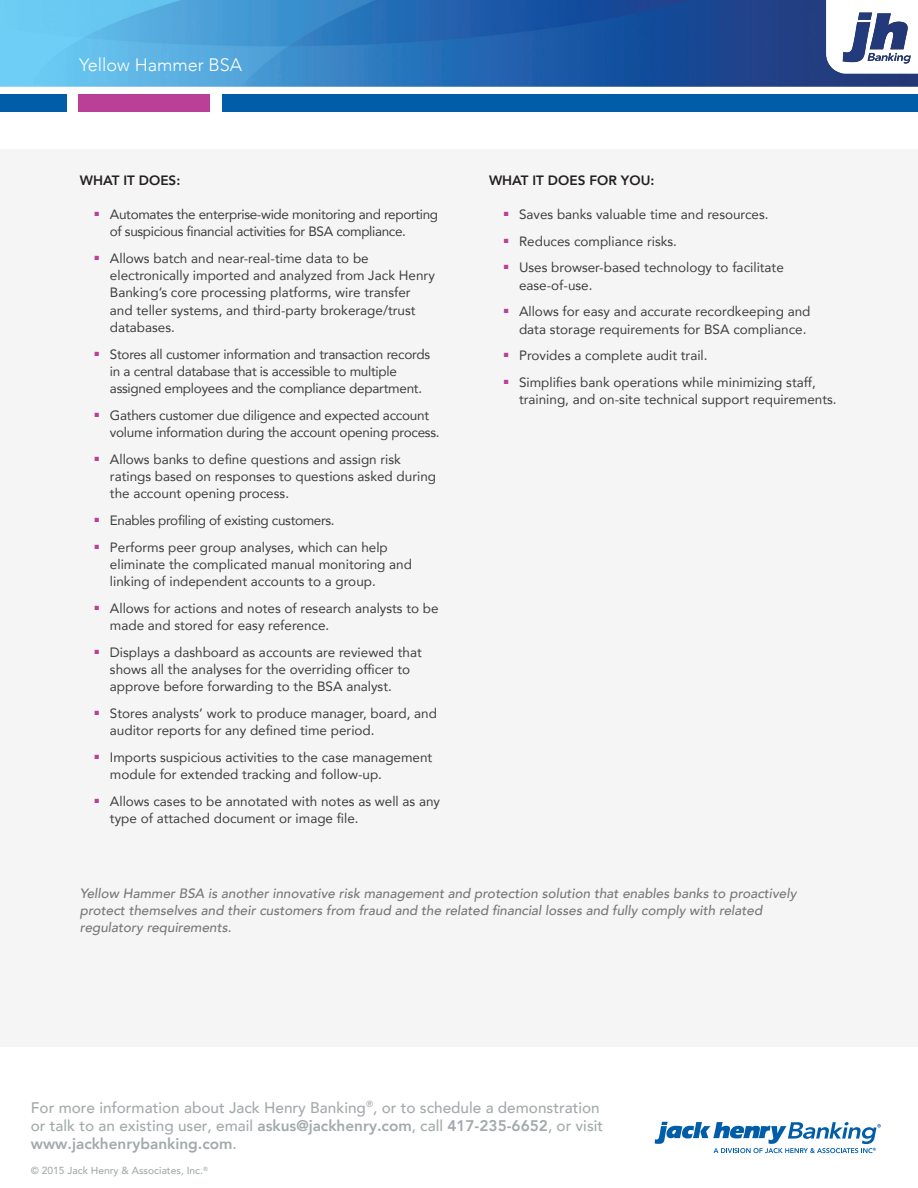
<style>
.page{position:relative;width:918px;height:1188px;background:#fff}
.page>*{position:absolute;margin:0;border:0;box-sizing:border-box;transform-origin:0 0}
.PRODUCT_NAME_-_TOP_O{font:300 18px "Avenir";color:#fff}
.t1{font:500 15.3px/18.5px "Avenir";color:#a3aaac}
.t2{font:13.5px/17.2px "Avenir";color:#3e3e3f}
.t3{font:13.5px/17.2px "Avenir";letter-spacing:-.02em;color:#3e3e3f}
.BOTTOM_CALL_OUT{font:italic 500 13.5px/17.2px "Avenir";color:#787779}
.t4{font:13.5px/17.2px "Avenir";letter-spacing:-.025em;color:#3e3e3f}
.TEXT_HEADLINE{font:800 13.5px "Avenir";color:#231f20}
.t5{font:500 10.2px "Avenir";color:#a3aaac}
.s1{font-weight:800}
</style>
<div class="page">
<div style="left:0;top:149px;width:918px;height:898px;background:#f5f5f5"></div>
<img style="left:0;top:0;width:918px;height:86px">
<div style="left:0;top:94px;width:68px;height:17px;background:#015da7"></div>
<div style="left:79px;top:94px;width:131px;height:17px;background:#ba3f97"></div>
<div style="left:222px;top:94px;width:696px;height:17px;background:#015da7"></div>
<img style="left:827px;top:0;width:91px;height:74px">
<svg style="left:655px;top:1122px;width:226px;height:31px"></svg>
<p class="PRODUCT_NAME_-_TOP_O" style="left:79px;top:54px;width:164px">Yellow Hammer BSA</p>
<p class="TEXT_HEADLINE" style="left:80px;top:169px;width:102px">WHAT IT DOES:</p>
<p class="t4" style="left:110px;top:205px;width:330px;text-indent:-15px"><sup>■</sup> Automates the enterprise-wide monitoring and reporting of suspicious financial activities for BSA compliance.</p>
<p class="t2" style="left:110px;top:249px;width:326px;text-indent:-15px"><sup>■</sup> Allows batch and near-real-time data to be electronically imported and analyzed from Jack Henry Banking’s core processing platforms, wire transfer and teller systems, and third-party brokerage/trust databases.</p>
<p class="t3" style="left:110px;top:345px;width:322px;text-indent:-15px"><sup>■</sup> Stores all customer information and transaction records in a central database that is accessible to multiple assigned employees and the compliance department.</p>
<p class="t3" style="left:110px;top:406px;width:331px;text-indent:-15px"><sup>■</sup> Gathers customer due diligence and expected account volume information during the account opening process.</p>
<p class="t2" style="left:110px;top:450px;width:328px;text-indent:-15px"><sup>■</sup> Allows banks to define questions and assign risk ratings based on responses to questions asked during the account opening process.</p>
<p class="t4" style="left:95px;top:511px;width:241px"><sup>■</sup> Enables profiling of existing customers.</p>
<p class="t2" style="left:110px;top:538px;width:304px;text-indent:-15px"><sup>■</sup> Performs peer group analyses, which can help eliminate the complicated manual monitoring and linking of independent accounts to a group.</p>
<p class="t2" style="left:110px;top:599px;width:330px;text-indent:-15px"><sup>■</sup> Allows for actions and notes of research analysts to be made and stored for easy reference.</p>
<p class="t2" style="left:110px;top:643px;width:313px;text-indent:-15px"><sup>■</sup> Displays a dashboard as accounts are reviewed that shows all the analyses for the overriding officer to approve before forwarding to the BSA analyst.</p>
<p class="t2" style="left:110px;top:704px;width:329px;text-indent:-15px"><sup>■</sup> Stores analysts’ work to produce manager, board, and auditor reports for any defined time period.</p>
<p class="t2" style="left:110px;top:748px;width:324px;text-indent:-15px"><sup>■</sup> Imports suspicious activities to the case management module for extended tracking and follow-up.</p>
<p class="t2" style="left:110px;top:792px;width:332px;text-indent:-15px"><sup>■</sup> Allows cases to be annotated with notes as well as any type of attached document or image file.</p>
<p class="TEXT_HEADLINE" style="left:489px;top:169px;width:167px">WHAT IT DOES FOR YOU:</p>
<p class="t2" style="left:504px;top:205px;width:266px"><sup>■</sup> Saves banks valuable time and resources.</p>
<p class="t2" style="left:504px;top:232px;width:175px"><sup>■</sup> Reduces compliance risks.</p>
<p class="t2" style="left:519px;top:259px;width:266px;text-indent:-15px"><sup>■</sup> Uses browser-based technology to facilitate ease-of-use.</p>
<p class="t2" style="left:504px;top:303px;width:308px;text-align:right"><sup>■</sup> Allows for easy and accurate recordkeeping and data storage requirements for BSA compliance.</p>
<p class="t2" style="left:504px;top:347px;width:205px"><sup>■</sup> Provides a complete audit trail.</p>
<p class="t2" style="left:519px;top:373px;width:319px;text-indent:-15px"><sup>■</sup> Simplifies bank operations while minimizing staff, training, and on-site technical support requirements.</p>
<p class="BOTTOM_CALL_OUT" style="left:80px;top:885px;width:718px">Yellow Hammer BSA is another innovative risk management and protection solution that enables banks to proactively protect themselves and their customers from fraud and the related financial losses and fully comply with related regulatory requirements.</p>
<p class="t1" style="left:31px;top:1097px;width:574px">For more information about Jack Henry Banking<sup>®</sup>, or to schedule a demonstration or talk to an existing user, email <span class="s1">askus@jackhenry.com</span>, call <span class="s1">417-235-6652</span>, or visit <span class="s1">www.jackhenrybanking.com</span>.</p>
<p class="t5" style="left:31px;top:1162px;width:179px">© 2015 Jack Henry &amp; Associates, Inc.<sup>®</sup></p>
</div>
